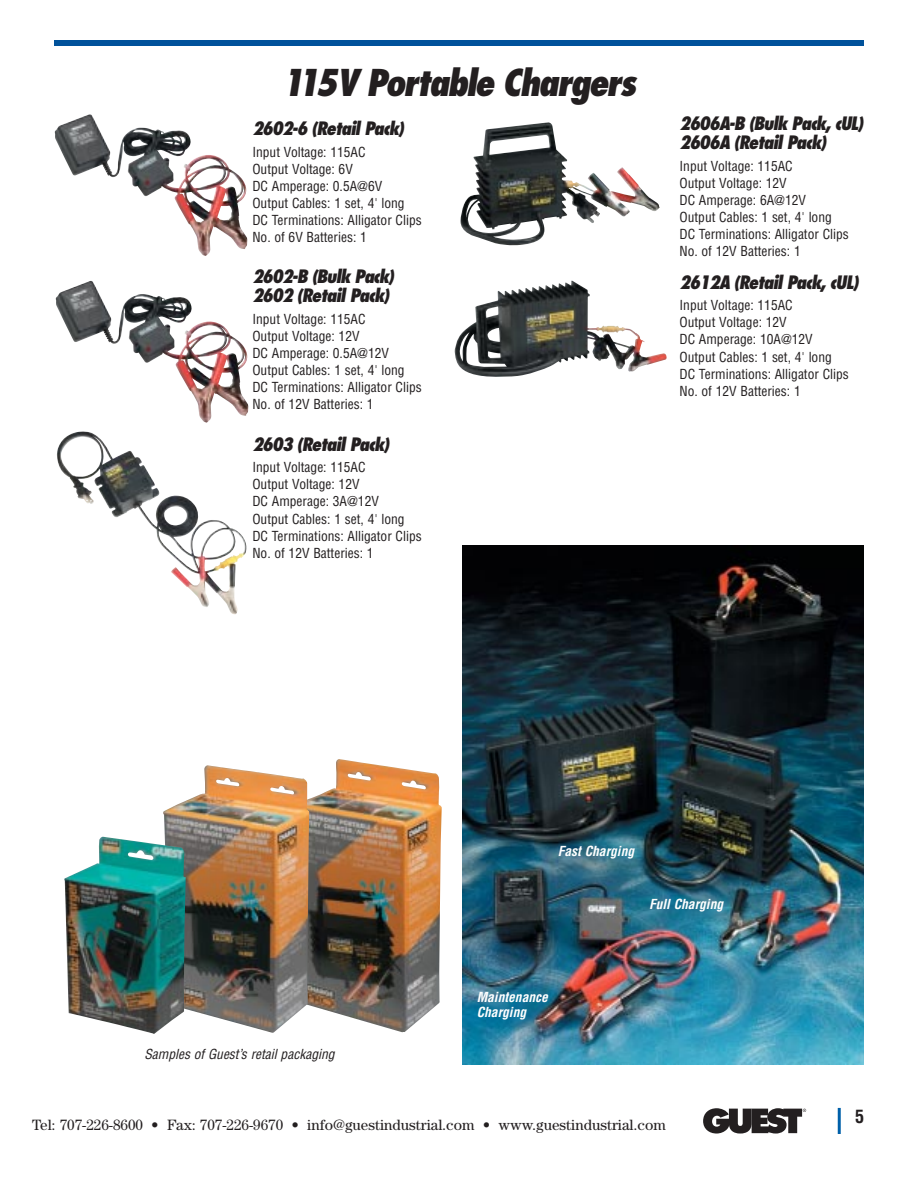
<style>
.page{position:relative;width:918px;height:1188px;background:#fff}
.page>*{position:absolute;margin:0;border:0;box-sizing:border-box;transform-origin:0 0}
.t1{font:italic 800 condensed 36px "Futura";letter-spacing:-.055em;color:#231f20}
.t2{font:italic 800 condensed 18px/19.5px "Futura";letter-spacing:-.055em;color:#231f20}
.t3{font:700 condensed 18px "Helvetica";color:#231f20}
.t4{font:15px "Century";color:#231f20}
.t5{font:condensed 13.5px/17.1px "Helvetica";color:#231f20}
.t6{font:italic 700 condensed 13.5px/15px "Helvetica";color:#fff}
.t7{font:italic condensed 13.5px "Helvetica";color:#231f20}
</style>
<div class="page">
<svg style="left:703px;top:1108px;width:103px;height:26px"></svg>
<hr style="left:838px;top:1108px;width:3px;height:26px;background:#0060a9">
<div style="left:54px;top:40px;width:810px;height:6px;background:#00529b"></div>
<img style="left:466px;top:122px;width:194px;height:118px">
<img style="left:455px;top:280px;width:184px;height:97px">
<img style="left:55px;top:130px;width:189px;height:93px">
<img style="left:56px;top:297px;width:189px;height:92px">
<img style="left:57px;top:431px;width:190px;height:183px">
<img style="left:463px;top:545px;width:401px;height:519px">
<img style="left:309px;top:759px;width:133px;height:273px">
<img style="left:163px;top:765px;width:146px;height:268px">
<img style="left:64px;top:837px;width:122px;height:197px">
<h1 class="t1" style="left:282px;top:67px;width:356px">115V Portable Chargers</h1>
<h2 class="t2" style="left:252px;top:120px;width:153px">2602-6 (Retail Pack)</h2>
<p class="t5" style="left:252px;top:144px;width:171px">Input Voltage: 115AC<br>Output Voltage: 6V<br>DC Amperage: 0.5A@6V<br>Output Cables: 1 set, 4' long<br>DC Terminations: Alligator Clips<br>No. of 6V Batteries: 1</p>
<h2 class="t2" style="left:252px;top:268px;width:143px">2602-B (Bulk Pack)<br>2602 (Retail Pack)</h2>
<p class="t5" style="left:252px;top:311px;width:171px">Input Voltage: 115AC<br>Output Voltage: 12V<br>DC Amperage: 0.5A@12V<br>Output Cables: 1 set, 4' long<br>DC Terminations: Alligator Clips<br>No. of 12V Batteries: 1</p>
<h2 class="t2" style="left:252px;top:436px;width:138px">2603 (Retail Pack)</h2>
<p class="t5" style="left:252px;top:460px;width:171px">Input Voltage: 115AC<br>Output Voltage: 12V<br>DC Amperage: 3A@12V<br>Output Cables: 1 set, 4' long<br>DC Terminations: Alligator Clips<br>No. of 12V Batteries: 1</p>
<h2 class="t2" style="left:680px;top:115px;width:185px">2606A-B (Bulk Pack, cUL)<br>2606A (Retail Pack)</h2>
<p class="t5" style="left:680px;top:158px;width:171px">Input Voltage: 115AC<br>Output Voltage: 12V<br>DC Amperage: 6A@12V<br>Output Cables: 1 set, 4' long<br>DC Terminations: Alligator Clips<br>No. of 12V Batteries: 1</p>
<h2 class="t2" style="left:680px;top:274px;width:180px">2612A (Retail Pack, cUL)</h2>
<p class="t5" style="left:680px;top:298px;width:171px">Input Voltage: 115AC<br>Output Voltage: 12V<br>DC Amperage: 10A@12V<br>Output Cables: 1 set, 4' long<br>DC Terminations: Alligator Clips<br>No. of 12V Batteries: 1</p>
<p class="t7" style="left:144px;top:1049px;width:192px">Samples of Guest’s retail packaging</p>
<p class="t6" style="left:558px;top:844px;width:78px">Fast Charging</p>
<p class="t6" style="left:649px;top:897px;width:76px">Full Charging</p>
<p class="t6" style="left:477px;top:991px;width:73px">Maintenance<br>Charging</p>
<p class="t4" style="left:32px;top:1120px;width:635px">Tel: 707-226-8600 • Fax: 707-226-9670 • info@guestindustrial.com • www.guestindustrial.com</p>
<h2 class="t3" style="left:855px;top:1109px;width:10px">5</h2>
</div>
